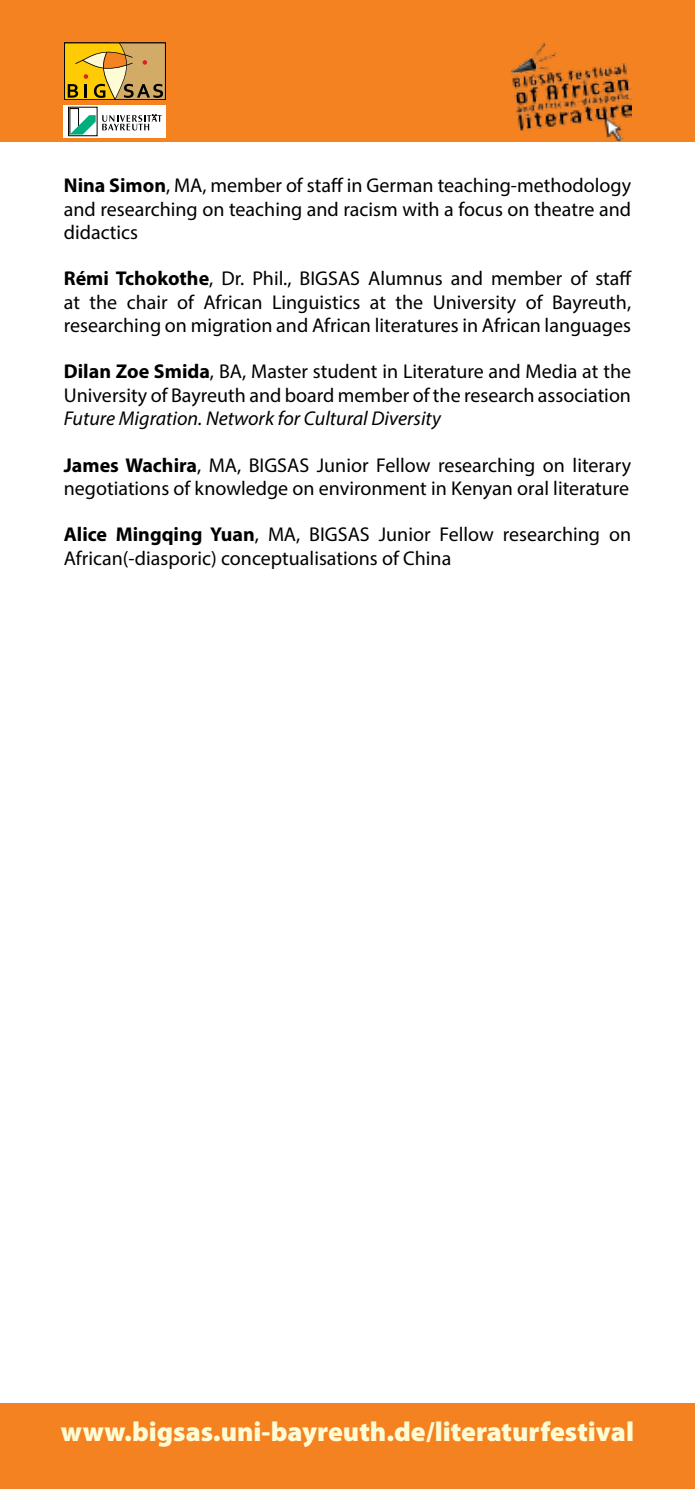
<style>
.page{position:relative;width:695px;height:1489px;background:#fff}
.page>*{position:absolute;margin:0;border:0;box-sizing:border-box;transform-origin:0 0}
.t1{font:900 27.5px "Myriad Pro";color:#fffcd5}
.t2{font:20px/23.2px "Myriad Pro";color:#000}
.t3{font:italic 20px "Myriad Pro";color:#000}
.s1{font-weight:700}
</style>
<div class="page">
<div style="left:0;top:0;width:694px;height:142px;background:#f58220"></div>
<div style="left:0;top:1403px;width:694px;height:85px;background:#f58220"></div>
<img style="left:511px;top:43px;width:120px;height:98px">
<svg style="left:68px;top:45px;width:95px;height:53px;background:#cfa742"></svg>
<div style="left:64px;top:43px;width:102px;height:57px;border:1px solid #000"></div>
<div style="left:64px;top:105px;width:102px;height:32px;background:#fff"></div>
<svg style="left:70px;top:109px;width:25px;height:25px"></svg>
<div style="left:68px;top:107px;width:29px;height:29px;border:1px solid #000"></div>
<svg style="left:102px;top:114px;width:60px;height:16px"></svg>
<p class="t2" style="left:64px;top:174px;width:568px;text-align:justify"><span class="s1">Nina Simon</span>, MA, member of staff in German teaching-methodology and researching on teaching and racism with a focus on theatre and didactics</p>
<p class="t2" style="left:64px;top:267px;width:569px;text-align:justify"><span class="s1">Rémi Tchokothe</span>, Dr. Phil., BIGSAS Alumnus and member of staff at the chair of African Linguistics at the University of Bayreuth, researching on migration and African literatures in African languages</p>
<p class="t2" style="left:64px;top:360px;width:568px"><span class="s1">Dilan Zoe Smida</span>, BA, Master student in Literature and Media at the<br>University of Bayreuth and board member of the research association</p>
<p class="t3" style="left:64px;top:406px;width:378px">Future Migration. Network for Cultural Diversity</p>
<p class="t2" style="left:64px;top:453px;width:568px"><span class="s1">James Wachira</span>, MA, BIGSAS Junior Fellow researching on literary negotiations of knowledge on environment in Kenyan oral literature</p>
<p class="t2" style="left:64px;top:522px;width:568px"><span class="s1">Alice Mingqing Yuan</span>, MA, BIGSAS Junior Fellow researching on<br>African(-diasporic) conceptualisations of China</p>
<h1 class="t1" style="left:61px;top:1415px;width:574px">www.bigsas.uni-bayreuth.de/literaturfestival</h1>
</div>
